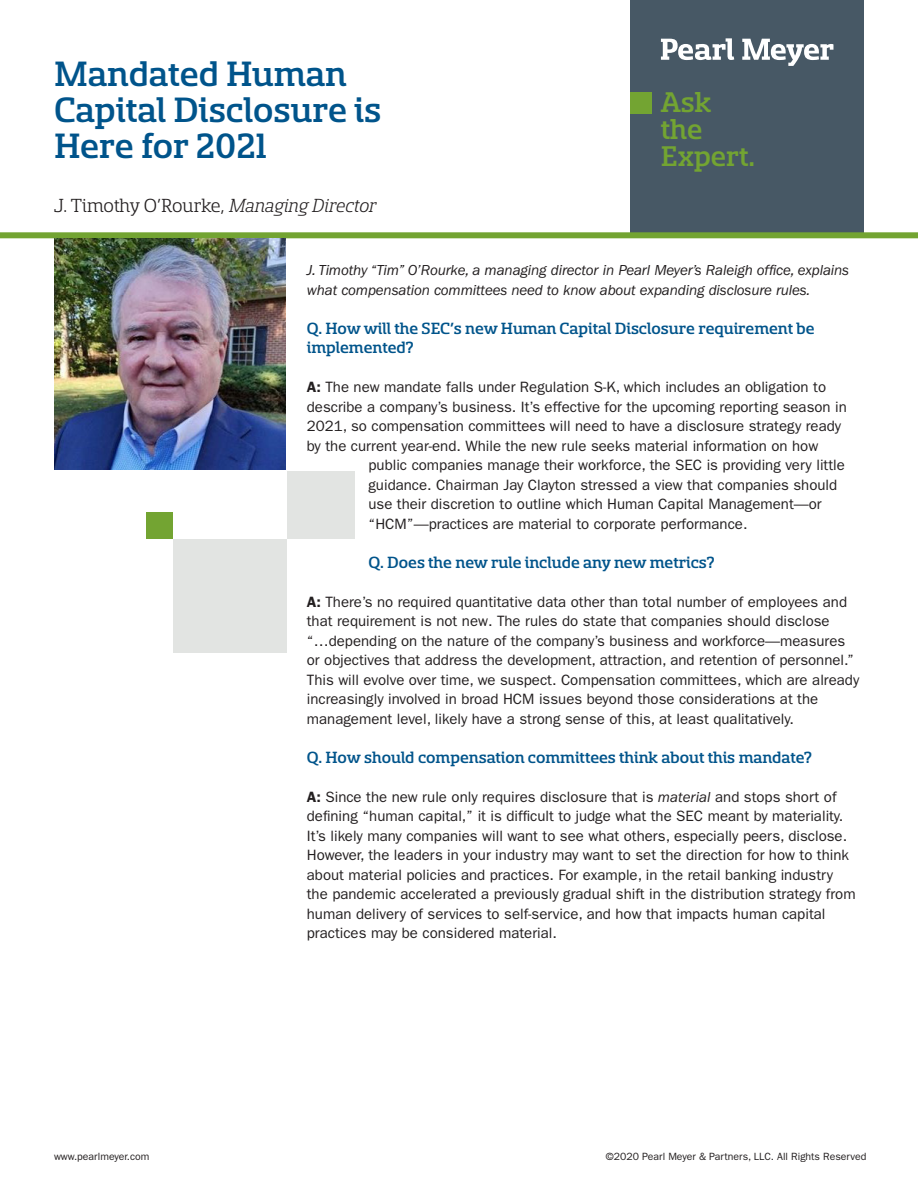
<style>
.page{position:relative;width:918px;height:1188px;background:#fff}
.page>*{position:absolute;margin:0;border:0;box-sizing:border-box;transform-origin:0 0}
.t1{font:500 39px/36px "Sancoale Slab Norm";color:#00548b}
.t2{font:500 31.5px/27px "Sancoale Slab Norm";color:#73a432}
.t3{font:21px "Sancoale Slab Norm";color:#231f20}
.t4{font:500 18px/19.5px "Sancoale Slab Norm";color:#00548b}
.t5{font:15px/19.5px "ITC Franklin Gothic Std";color:#231f20}
.t6{font:italic 15px/19.5px "ITC Franklin Gothic Std";letter-spacing:-.01em;color:#231f20}
.t7{font:10.5px "ITC Franklin Gothic Std";color:#231f20}
.s1{font-style:italic}
.s2{font-weight:600}
</style>
<div class="page">
<div style="left:146px;top:512px;width:27px;height:27px;background:#73a432"></div>
<div style="left:287px;top:471px;width:68px;height:68px;background:#e2e4e2"></div>
<div style="left:631px;top:0;width:233px;height:233px;background:#475865"></div>
<svg style="left:661px;top:38px;width:73px;height:22px"></svg>
<svg style="left:742px;top:39px;width:91px;height:27px"></svg>
<div style="left:631px;top:92px;width:21px;height:22px;background:#73a432"></div>
<div style="left:0;top:232px;width:918px;height:6px;background:#73a432"></div>
<img style="left:54px;top:238px;width:232px;height:232px">
<div style="left:173px;top:539px;width:114px;height:114px;background:#e2e4e2"></div>
<h1 class="t1" style="left:54px;top:56px;width:329px">Mandated Human<br>Capital Disclosure is<br>Here for 2021</h1>
<h3 class="t3" style="left:54px;top:196px;width:324px">J. Timothy O’Rourke, <span class="s1">Managing Director</span></h3>
<h2 class="t2" style="left:661px;top:89px;width:96px">Ask the<br>Expert.</h2>
<p class="t6" style="left:307px;top:261px;width:544px">J. Timothy “Tim” O’Rourke, a managing director in Pearl Meyer’s Raleigh office, explains what compensation committees need to know about expanding disclosure rules.</p>
<p class="t4" style="left:307px;top:319px;width:509px">Q. How will the SEC’s new Human Capital Disclosure requirement be implemented?</p>
<p class="t5" style="left:307px;top:378px;width:521px"><span class="s2">A:</span> The new mandate falls under Regulation S-K, which includes an obligation to</p>
<p class="t5" style="left:307px;top:397px;width:542px">describe a company’s business. It’s effective for the upcoming reporting season in</p>
<p class="t5" style="left:307px;top:417px;width:536px">2021, so compensation committees will need to have a disclosure strategy ready</p>
<p class="t5" style="left:307px;top:436px;width:513px">by the current year-end. While the new rule seeks material information on how</p>
<p class="t5" style="left:368px;top:456px;width:478px">public companies manage their workforce, the SEC is providing very little</p>
<p class="t5" style="left:368px;top:475px;width:470px">guidance. Chairman Jay Clayton stressed a view that companies should</p>
<p class="t5" style="left:368px;top:495px;width:455px">use their discretion to outline which Human Capital Management—or</p>
<p class="t5" style="left:368px;top:514px;width:381px">“HCM”—practices are material to corporate performance.</p>
<p class="t4" style="left:368px;top:553px;width:348px">Q. Does the new rule include any new metrics?</p>
<p class="t5" style="left:307px;top:592px;width:554px"><span class="s2">A:</span> There’s no required quantitative data other than total number of employees and that requirement is not new. The rules do state that companies should disclose “…depending on the nature of the company’s business and workforce—measures or objectives that address the development, attraction, and retention of personnel.” This will evolve over time, we suspect. Compensation committees, which are already increasingly involved in broad HCM issues beyond those considerations at the management level, likely have a strong sense of this, at least qualitatively.</p>
<p class="t4" style="left:307px;top:748px;width:507px">Q. How should compensation committees think about this mandate?</p>
<p class="t5" style="left:307px;top:787px;width:550px"><span class="s2">A:</span> Since the new rule only requires disclosure that is <span class="s1">material</span> and stops short of defining “human capital,” it is difficult to judge what the SEC meant by materiality.<br>It’s likely many companies will want to see what others, especially peers, disclose.<br>However, the leaders in your industry may want to set the direction for how to think about material policies and practices. For example, in the retail banking industry the pandemic accelerated a previously gradual shift in the distribution strategy from human delivery of services to self-service, and how that impacts human capital practices may be considered material.</p>
<p class="t7" style="left:54px;top:1150px;width:97px">www.pearlmeyer.com</p>
<p class="t7" style="left:606px;top:1150px;width:262px">©2020 Pearl Meyer &amp; Partners, LLC. All Rights Reserved</p>
</div>
